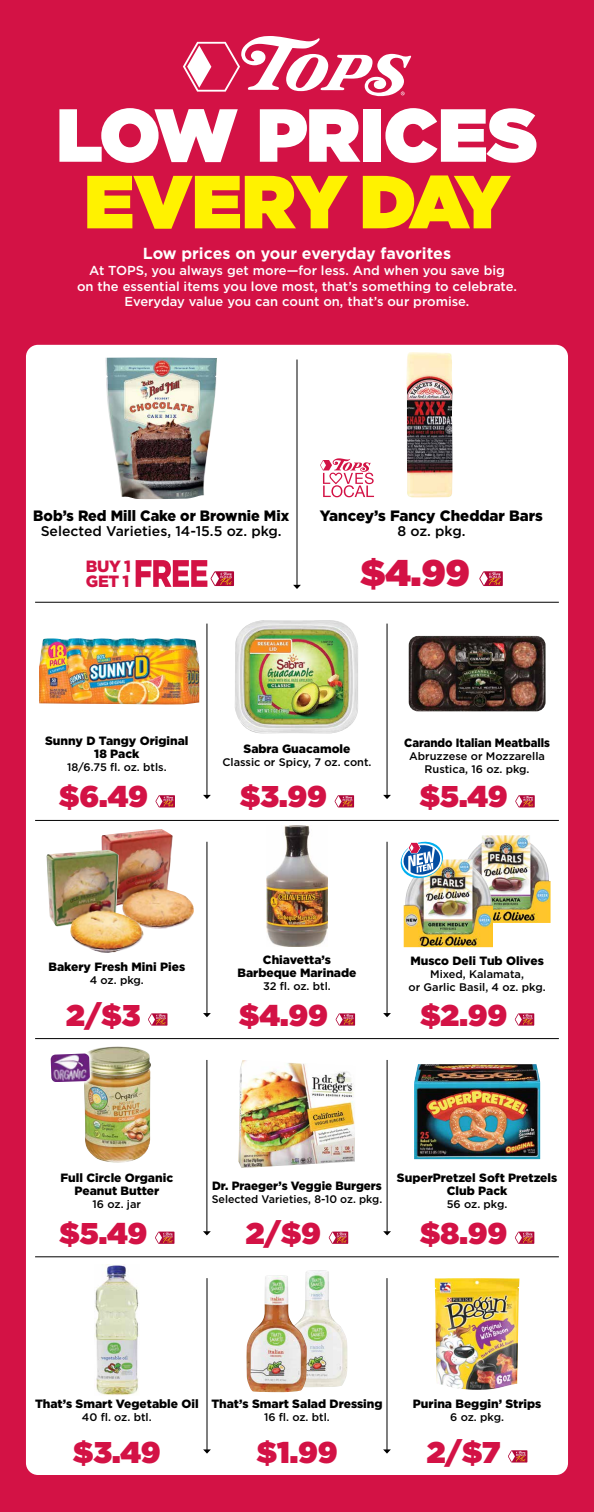
<style>
.page{position:relative;width:594px;height:1512px;background:#d31245}
.page>*{position:absolute;margin:0;border:0;box-sizing:border-box;transform-origin:0 0}
.t1{font:900 75px "Gotham";color:#fff}
.t2{font:900 75px "Gotham";letter-spacing:-.025em;color:#fff200}
.t3{font:900 37px "Gotham";color:#d31245}
.t4{font:900 30px "Gotham";letter-spacing:-.01em;color:#d31245}
.t5{font:900 16.3px/15.1px "Gotham";letter-spacing:-.03em;color:#d31245}
.t6{font:700 16px "Gotham";color:#fff}
.t7{font:900 15px "Gotham";color:#000;scale:.96 1}
.t8{font:900 15px "Gotham";color:#000}
.t9{font:500 14px "Gotham";color:#000}
.t10{font:500 13px/15.6px "Gotham";color:#fff;text-align:center}
.t11{font:900 12px/13px "Gotham";color:#000;text-align:center}
.t12{font:900 12px "Gotham";color:#000;scale:.94 1}
.t13{font:500 11px/13px "Gotham";color:#000;text-align:center}
</style>
<div class="page">
<div style="left:26px;top:345px;width:542px;height:1130px;background:#fff;border-radius:12px"></div>
<svg style="left:183px;top:36px;width:228px;height:60px"></svg>
<img style="left:39px;top:638px;width:160px;height:67px">
<img style="left:84px;top:1046px;width:67px;height:117px">
<img style="left:94px;top:1264px;width:45px;height:131px">
<svg style="left:515px;top:795px;width:20px;height:12px"></svg>
<img style="left:409px;top:636px;width:137px;height:75px">
<svg style="left:515px;top:1013px;width:19px;height:13px"></svg>
<img style="left:468px;top:835px;width:83px;height:88px">
<img style="left:404px;top:859px;width:89px;height:88px">
<svg style="left:515px;top:1232px;width:19px;height:12px"></svg>
<img style="left:414px;top:1064px;width:126px;height:95px">
<svg style="left:508px;top:1450px;width:19px;height:13px"></svg>
<img style="left:435px;top:1278px;width:84px;height:112px">
<svg style="left:335px;top:795px;width:19px;height:12px"></svg>
<img style="left:235px;top:620px;width:123px;height:113px">
<svg style="left:329px;top:1232px;width:19px;height:12px"></svg>
<img style="left:239px;top:1060px;width:116px;height:108px">
<img style="left:305px;top:1271px;width:42px;height:116px">
<img style="left:247px;top:1276px;width:60px;height:116px">
<img style="left:105px;top:358px;width:112px;height:141px">
<svg style="left:479px;top:571px;width:24px;height:15px"></svg>
<img style="left:406px;top:352px;width:47px;height:145px">
<svg style="left:401px;top:842px;width:42px;height:36px"></svg>
<svg style="left:50px;top:1048px;width:46px;height:40px"></svg>
<img style="left:51px;top:1054px;width:39px;height:28px">
<svg style="left:320px;top:458px;width:54px;height:39px"></svg>
<svg style="left:148px;top:1013px;width:19px;height:13px"></svg>
<img style="left:101px;top:829px;width:93px;height:100px">
<img style="left:46px;top:850px;width:98px;height:103px">
<svg style="left:336px;top:1013px;width:19px;height:13px"></svg>
<img style="left:267px;top:825px;width:60px;height:122px">
<svg style="left:136px;top:560px;width:98px;height:27px"></svg>
<hr style="left:35px;top:602px;width:524px;height:1px;background:#000">
<hr style="left:35px;top:820px;width:524px;height:1px;background:#000">
<hr style="left:35px;top:1038px;width:524px;height:1px;background:#000">
<hr style="left:35px;top:1256px;width:524px;height:1px;background:#000">
<hr style="left:206px;top:842px;width:1px;height:172px;background:#000">
<svg style="left:203px;top:1013px;width:8px;height:4px"></svg>
<hr style="left:387px;top:842px;width:1px;height:172px;background:#000">
<svg style="left:383px;top:1013px;width:8px;height:4px"></svg>
<hr style="left:206px;top:624px;width:1px;height:171px;background:#000">
<svg style="left:203px;top:795px;width:8px;height:4px"></svg>
<hr style="left:387px;top:624px;width:1px;height:171px;background:#000">
<svg style="left:383px;top:795px;width:8px;height:4px"></svg>
<hr style="left:206px;top:1060px;width:1px;height:172px;background:#000">
<svg style="left:203px;top:1231px;width:8px;height:4px"></svg>
<hr style="left:387px;top:1060px;width:1px;height:172px;background:#000">
<svg style="left:383px;top:1231px;width:8px;height:4px"></svg>
<hr style="left:207px;top:1278px;width:1px;height:172px;background:#000">
<svg style="left:203px;top:1449px;width:8px;height:5px"></svg>
<hr style="left:386px;top:1278px;width:1px;height:172px;background:#000">
<svg style="left:383px;top:1449px;width:8px;height:5px"></svg>
<hr style="left:296px;top:360px;width:2px;height:225px;background:#000">
<svg style="left:293px;top:585px;width:8px;height:4px"></svg>
<svg style="left:155px;top:1232px;width:19px;height:12px"></svg>
<svg style="left:156px;top:795px;width:19px;height:12px"></svg>
<h1 class="t1" style="left:56px;top:81px;width:483px">LOW PRICES</h1>
<h1 class="t2" style="left:84px;top:148px;width:427px">EVERY DAY</h1>
<h3 class="t6" style="left:143px;top:243px;width:310px">Low prices on your everyday favorites</h3>
<p class="t10" style="left:77px;top:263px;width:441px">At TOPS, you always get more—for less. And when you save big<br>on the essential items you love most, that’s something to celebrate.<br>Everyday value you can count on, that’s our promise.</p>
<p class="t7" style="left:33px;top:505px;width:268px">Bob’s Red Mill Cake or Brownie Mix</p>
<p class="t9" style="left:41px;top:522px;width:243px">Selected Varieties, 14-15.5 oz. pkg.</p>
<h3 class="t5" style="left:86px;top:558px;width:46px">BUY 1<br>GET 1</h3>
<p class="t8" style="left:320px;top:505px;width:225px">Yancey’s Fancy Cheddar Bars</p>
<p class="t9" style="left:397px;top:522px;width:70px">8 oz. pkg.</p>
<h2 class="t3" style="left:360px;top:546px;width:111px">$4.99</h2>
<p class="t11" style="left:45px;top:735px;width:145px">Sunny D Tangy Original<br>18 Pack</p>
<p class="t13" style="left:67px;top:761px;width:101px">18/6.75 fl. oz. btls.</p>
<h3 class="t4" style="left:59px;top:775px;width:91px">$6.49</h3>
<p class="t11" style="left:244px;top:742px;width:108px">Sabra Guacamole</p>
<p class="t13" style="left:222px;top:756px;width:151px">Classic or Spicy, 7 oz. cont.</p>
<h3 class="t4" style="left:240px;top:775px;width:89px">$3.99</h3>
<p class="t12" style="left:404px;top:734px;width:157px">Carando Italian Meatballs</p>
<p class="t13" style="left:409px;top:749px;width:137px">Abruzzese or Mozzarella<br>Rustica, 16 oz. pkg.</p>
<h3 class="t4" style="left:420px;top:775px;width:90px">$5.49</h3>
<p class="t11" style="left:48px;top:960px;width:138px">Bakery Fresh Mini Pies</p>
<p class="t13" style="left:90px;top:974px;width:56px">4 oz. pkg.</p>
<h3 class="t4" style="left:66px;top:994px;width:76px">2/$3</h3>
<p class="t11" style="left:237px;top:953px;width:121px">Chiavetta’s<br>Barbeque Marinade</p>
<p class="t13" style="left:263px;top:979px;width:69px">32 fl. oz. btl.</p>
<h3 class="t4" style="left:239px;top:994px;width:91px">$4.99</h3>
<p class="t11" style="left:410px;top:954px;width:135px">Musco Deli Tub Olives</p>
<p class="t13" style="left:409px;top:967px;width:139px">Mixed, Kalamata,<br>or Garlic Basil, 4 oz. pkg.</p>
<h3 class="t4" style="left:420px;top:994px;width:89px">$2.99</h3>
<p class="t11" style="left:60px;top:1171px;width:114px">Full Circle Organic<br>Peanut Butter</p>
<p class="t13" style="left:93px;top:1197px;width:50px">16 oz. jar</p>
<h3 class="t4" style="left:59px;top:1212px;width:90px">$5.49</h3>
<p class="t11" style="left:212px;top:1179px;width:171px">Dr. Praeger’s Veggie Burgers</p>
<p class="t13" style="left:212px;top:1192px;width:172px">Selected Varieties, 8-10 oz. pkg.</p>
<h3 class="t4" style="left:246px;top:1212px;width:77px">2/$9</h3>
<p class="t11" style="left:397px;top:1171px;width:162px">SuperPretzel Soft Pretzels<br>Club Pack</p>
<p class="t13" style="left:447px;top:1197px;width:62px">56 oz. pkg.</p>
<h3 class="t4" style="left:420px;top:1212px;width:89px">$8.99</h3>
<p class="t11" style="left:35px;top:1397px;width:165px">That’s Smart Vegetable Oil</p>
<p class="t13" style="left:82px;top:1411px;width:71px">40 fl. oz. btl.</p>
<h3 class="t4" style="left:73px;top:1430px;width:89px">$3.49</h3>
<p class="t11" style="left:211px;top:1397px;width:173px">That’s Smart Salad Dressing</p>
<p class="t13" style="left:264px;top:1411px;width:67px">16 fl. oz. btl.</p>
<h3 class="t4" style="left:256px;top:1430px;width:83px">$1.99</h3>
<p class="t11" style="left:413px;top:1397px;width:130px">Purina Beggin’ Strips</p>
<p class="t13" style="left:450px;top:1411px;width:55px">6 oz. pkg.</p>
<h3 class="t4" style="left:427px;top:1430px;width:75px">2/$7</h3>
</div>
